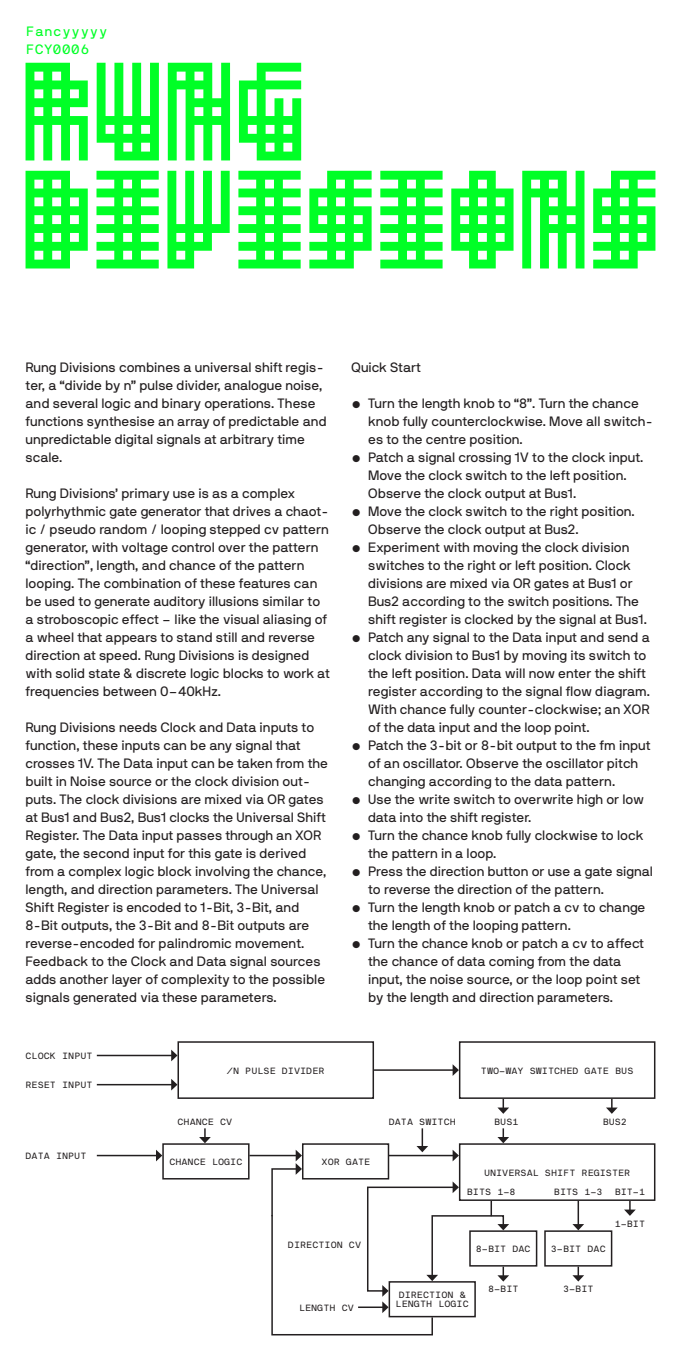
<style>
.page{position:relative;width:681px;height:1361px;background:#fff}
.page>*{position:absolute;margin:0;border:0;box-sizing:border-box;transform-origin:0 0}
.t1{font:13.5px/18px "NB International Pro";color:#231f20}
.t2{font:13.5px/18px "NB International Pro Mono";color:#00ff26}
.t3{font:9px/9px "NB International Pro Mono";color:#231f20;text-align:center}
</style>
<div class="page">
<div style="left:177px;top:1041px;width:197px;height:58px;border:2px solid #231f20"></div>
<hr style="left:97px;top:1054px;width:75px;height:2px;background:#231f20">
<svg style="left:171px;top:1049px;width:6px;height:12px"></svg>
<hr style="left:374px;top:1069px;width:79px;height:2px;background:#231f20">
<svg style="left:452px;top:1064px;width:6px;height:12px"></svg>
<hr style="left:97px;top:1084px;width:75px;height:1px;background:#231f20">
<svg style="left:171px;top:1079px;width:6px;height:11px"></svg>
<div style="left:458px;top:1143px;width:197px;height:58px;border:2px solid #231f20"></div>
<svg style="left:572px;top:1201px;width:12px;height:29px"></svg>
<svg style="left:572px;top:1266px;width:12px;height:15px"></svg>
<svg style="left:624px;top:1201px;width:11px;height:15px"></svg>
<div style="left:458px;top:1041px;width:197px;height:58px;border:2px solid #231f20"></div>
<svg style="left:606px;top:1099px;width:11px;height:15px"></svg>
<svg style="left:497px;top:1099px;width:12px;height:15px"></svg>
<svg style="left:199px;top:1128px;width:12px;height:15px"></svg>
<div style="left:544px;top:1230px;width:68px;height:36px;border:2px solid #231f20"></div>
<div style="left:469px;top:1230px;width:68px;height:36px;border:2px solid #231f20"></div>
<div style="left:162px;top:1143px;width:87px;height:36px;border:2px solid #231f20"></div>
<hr style="left:97px;top:1154px;width:60px;height:2px;background:#231f20">
<svg style="left:156px;top:1149px;width:6px;height:12px"></svg>
<hr style="left:249px;top:1154px;width:47px;height:2px;background:#231f20">
<svg style="left:270px;top:1128px;width:239px;height:208px"></svg>
<svg style="left:26px;top:171px;width:629px;height:97px;fill:#00ff26"></svg>
<svg style="left:26px;top:63px;width:275px;height:97px"></svg>
<p class="t2" style="left:26px;top:22px;width:84px">Fancyyyyy<br>FCY0006</p>
<p class="t1" style="left:26px;top:358px;width:303px">Rung Divisions combines a universal shift regis&shy;ter, a “divide by n” pulse divider, analogue noise, and several logic and binary operations. These functions synthesise an array of predictable and unpredictable digital signals at arbitrary time scale.</p>
<p class="t1" style="left:26px;top:484px;width:305px">Rung Divisions’ primary use is as a complex polyrhythmic gate generator that drives a chaot&shy;ic / pseudo random / looping stepped cv pattern generator, with voltage control over the pattern “direction”, length, and chance of the pattern looping. The combination of these features can be used to generate auditory illusions similar to a stroboscopic effect – like the visual aliasing of a wheel that appears to stand still and reverse direction at speed. Rung Divisions is designed with solid state &amp; discrete logic blocks to work at frequencies between 0–40kHz.</p>
<p class="t1" style="left:26px;top:718px;width:304px">Rung Divisions needs Clock and Data inputs to function, these inputs can be any signal that crosses 1V. The Data input can be taken from the built in Noise source or the clock division out&shy;puts. The clock divisions are mixed via OR gates at Bus1 and Bus2, Bus1 clocks the Universal Shift Register. The Data input passes through an XOR gate, the second input for this gate is derived from a complex logic block involving the chance, length, and direction parameters. The Universal Shift Register is encoded to 1-Bit, 3-Bit, and 8-Bit outputs, the 3-Bit and 8-Bit outputs are reverse-encoded for palindromic movement.<br>Feedback to the Clock and Data signal sources adds another layer of complexity to the possible signals generated via these parameters.</p>
<p class="t3" style="left:26px;top:1051px;width:69px">CLOCK INPUT</p>
<p class="t3" style="left:26px;top:1080px;width:69px">RESET INPUT</p>
<p class="t3" style="left:227px;top:1066px;width:99px">/N PULSE DIVIDER</p>
<p class="t1" style="left:351px;top:358px;width:71px">Quick Start</p>
<p class="t1" style="left:368px;top:394px;width:286px;text-indent:-17px">• Turn the length knob to “8”. Turn the chance knob fully counterclockwise. Move all switch&shy;es to the centre position.</p>
<p class="t1" style="left:368px;top:448px;width:277px;text-indent:-17px">• Patch a signal crossing 1V to the clock input.<br>Move the clock switch to the left position.<br>Observe the clock output at Bus1.</p>
<p class="t1" style="left:368px;top:502px;width:268px;text-indent:-17px">• Move the clock switch to the right position.<br>Observe the clock output at Bus2.</p>
<p class="t1" style="left:368px;top:538px;width:280px;text-indent:-17px">• Experiment with moving the clock division switches to the right or left position. Clock divisions are mixed via OR gates at Bus1 or Bus2 according to the switch positions. The shift register is clocked by the signal at Bus1.</p>
<p class="t1" style="left:368px;top:628px;width:283px;text-indent:-17px">• Patch any signal to the Data input and send a clock division to Bus1 by moving its switch to the left position. Data will now enter the shift register according to the signal flow diagram.<br>With chance fully counter-clockwise; an XOR of the data input and the loop point.</p>
<p class="t1" style="left:368px;top:736px;width:284px;text-indent:-17px">• Patch the 3-bit or 8-bit output to the fm input of an oscillator. Observe the oscillator pitch changing according to the data pattern.</p>
<p class="t1" style="left:368px;top:790px;width:277px;text-indent:-17px">• Use the write switch to overwrite high or low data into the shift register.</p>
<p class="t1" style="left:368px;top:826px;width:276px;text-indent:-17px">• Turn the chance knob fully clockwise to lock the pattern in a loop.</p>
<p class="t1" style="left:368px;top:862px;width:286px;text-indent:-17px">• Press the direction button or use a gate signal to reverse the direction of the pattern.</p>
<p class="t1" style="left:368px;top:898px;width:279px;text-indent:-17px">• Turn the length knob or patch a cv to change the length of the looping pattern.</p>
<p class="t1" style="left:368px;top:934px;width:277px;text-indent:-17px">• Turn the chance knob or patch a cv to affect the chance of data coming from the data input, the noise source, or the loop point set by the length and direction parameters.</p>
<p class="t3" style="left:480px;top:1066px;width:154px">TWO-WAY SWITCHED GATE BUS</p>
<p class="t3" style="left:26px;top:1151px;width:62px">DATA INPUT</p>
<p class="t3" style="left:177px;top:1117px;width:56px">CHANCE CV</p>
<p class="t3" style="left:388px;top:1117px;width:69px">DATA SWITCH</p>
<p class="t3" style="left:494px;top:1117px;width:26px">BUS1</p>
<p class="t3" style="left:602px;top:1117px;width:26px">BUS2</p>
<p class="t3" style="left:169px;top:1157px;width:75px">CHANCE LOGIC</p>
<p class="t3" style="left:321px;top:1157px;width:50px">XOR GATE</p>
<p class="t3" style="left:288px;top:1240px;width:75px">DIRECTION CV</p>
<p class="t3" style="left:484px;top:1168px;width:148px">UNIVERSAL SHIFT REGISTER</p>
<p class="t3" style="left:466px;top:1186px;width:50px">BITS 1-8</p>
<p class="t3" style="left:553px;top:1186px;width:50px">BITS 1-3</p>
<p class="t3" style="left:614px;top:1186px;width:32px">BIT-1</p>
<p class="t3" style="left:475px;top:1244px;width:56px">8-BIT DAC</p>
<p class="t3" style="left:550px;top:1244px;width:56px">3-BIT DAC</p>
<p class="t3" style="left:614px;top:1219px;width:32px">1-BIT</p>
<p class="t3" style="left:299px;top:1303px;width:56px">LENGTH CV</p>
<p class="t3" style="left:395px;top:1290px;width:75px">DIRECTION &amp;<br>LENGTH LOGIC</p>
<p class="t3" style="left:488px;top:1284px;width:32px">8-BIT</p>
<p class="t3" style="left:562px;top:1284px;width:32px">3-BIT</p>
</div>
